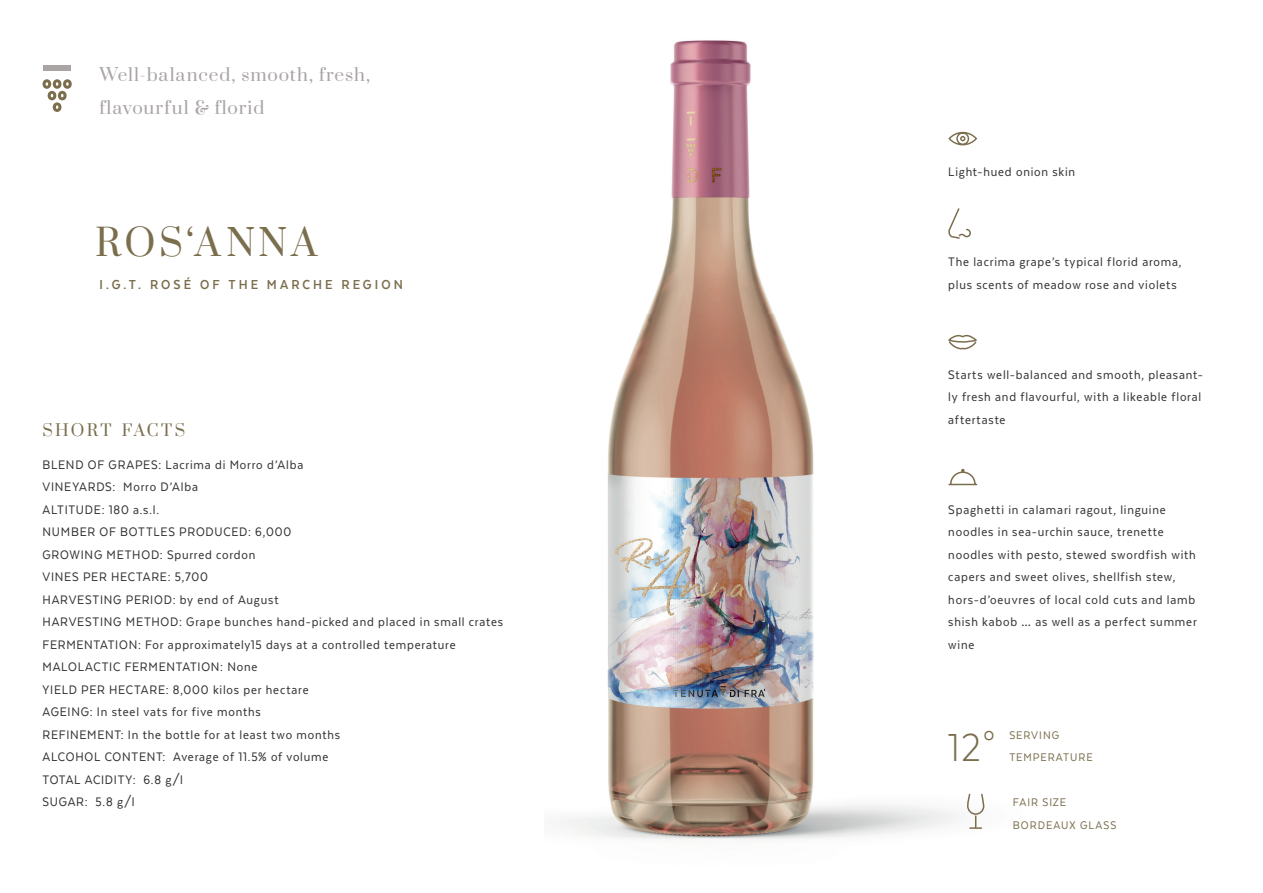
<style>
.page{position:relative;width:1263px;height:893px;background:#fff}
.page>*{position:absolute;margin:0;border:0;box-sizing:border-box;transform-origin:0 0}
.t1{font:300 45px "Texta Narrow";color:#7a6e4d}
.t2{font:36px "Prata";letter-spacing:.1em;color:#7a6e4d}
.t3{font:17.25px/33px "Prata";letter-spacing:.05em;color:#a9a5a4}
.t4{font:15.75px "Prata";letter-spacing:.14em;color:#7a6e4d}
.t5{font:700 15px "Texta Narrow Alt";letter-spacing:.205em;color:#7a6e4d}
.t6{font:14.25px/22.5px "Texta Narrow";letter-spacing:.055em;color:#343133}
.t7{font:12.75px/22.5px "Texta Narrow";letter-spacing:.08em;color:#7a6e4d}
</style>
<div class="page">
<img style="left:550px;top:40px;width:414px;height:800px">
<svg style="left:43px;top:79px;width:29px;height:33px"></svg>
<div style="left:44px;top:66px;width:27px;height:5px;background:#a9a5a4"></div>
<svg style="left:948px;top:207px;width:23px;height:33px"></svg>
<svg style="left:947px;top:333px;width:30px;height:17px"></svg>
<svg style="left:947px;top:469px;width:31px;height:17px"></svg>
<svg style="left:947px;top:131px;width:31px;height:15px"></svg>
<svg style="left:967px;top:793px;width:18px;height:36px"></svg>
<p class="t3" style="left:99px;top:57px;width:272px">Well-balanced, smooth, fresh, flavourful &amp; florid</p>
<h2 class="t2" style="left:95px;top:212px;width:224px">ROS‘ANNA</h2>
<p class="t5" style="left:99px;top:277px;width:305px">I.G.T. ROSÉ OF THE MARCHE REGION</p>
<p class="t4" style="left:43px;top:417px;width:144px">SHORT FACTS</p>
<p class="t6" style="left:43px;top:453px;width:462px">BLEND OF GRAPES: Lacrima di Morro d’Alba<br>VINEYARDS: Morro D’Alba<br>ALTITUDE: 180 a.s.l.<br>NUMBER OF BOTTLES PRODUCED: 6,000<br>GROWING METHOD: Spurred cordon<br>VINES PER HECTARE: 5,700<br>HARVESTING PERIOD: by end of August<br>HARVESTING METHOD: Grape bunches hand-picked and placed in small crates FERMENTATION: For approximately15 days at a controlled temperature MALOLACTIC FERMENTATION: None<br>YIELD PER HECTARE: 8,000 kilos per hectare<br>AGEING: In steel vats for five months<br>REFINEMENT: In the bottle for at least two months<br>ALCOHOL CONTENT: Average of 11.5% of volume<br>TOTAL ACIDITY: 6.8 g/l<br>SUGAR: 5.8 g/l</p>
<p class="t6" style="left:948px;top:161px;width:128px">Light-hued onion skin</p>
<p class="t6" style="left:948px;top:251px;width:235px">The lacrima grape’s typical florid aroma, plus scents of meadow rose and violets</p>
<p class="t6" style="left:948px;top:363px;width:256px;text-align:justify">Starts well-balanced and smooth, pleasant&shy;ly fresh and flavourful, with a likeable floral aftertaste</p>
<p class="t6" style="left:948px;top:498px;width:250px">Spaghetti in calamari ragout, linguine noodles in sea-urchin sauce, trenette noodles with pesto, stewed swordfish with capers and sweet olives, shellfish stew, hors-d’oeuvres of local cold cuts and lamb shish kabob … as well as a perfect summer wine</p>
<h1 class="t1" style="left:948px;top:725px;width:49px">12°</h1>
<p class="t7" style="left:1009px;top:724px;width:85px">SERVING<br>TEMPERATURE</p>
<p class="t7" style="left:1013px;top:791px;width:105px">FAIR SIZE<br>BORDEAUX GLASS</p>
</div>
